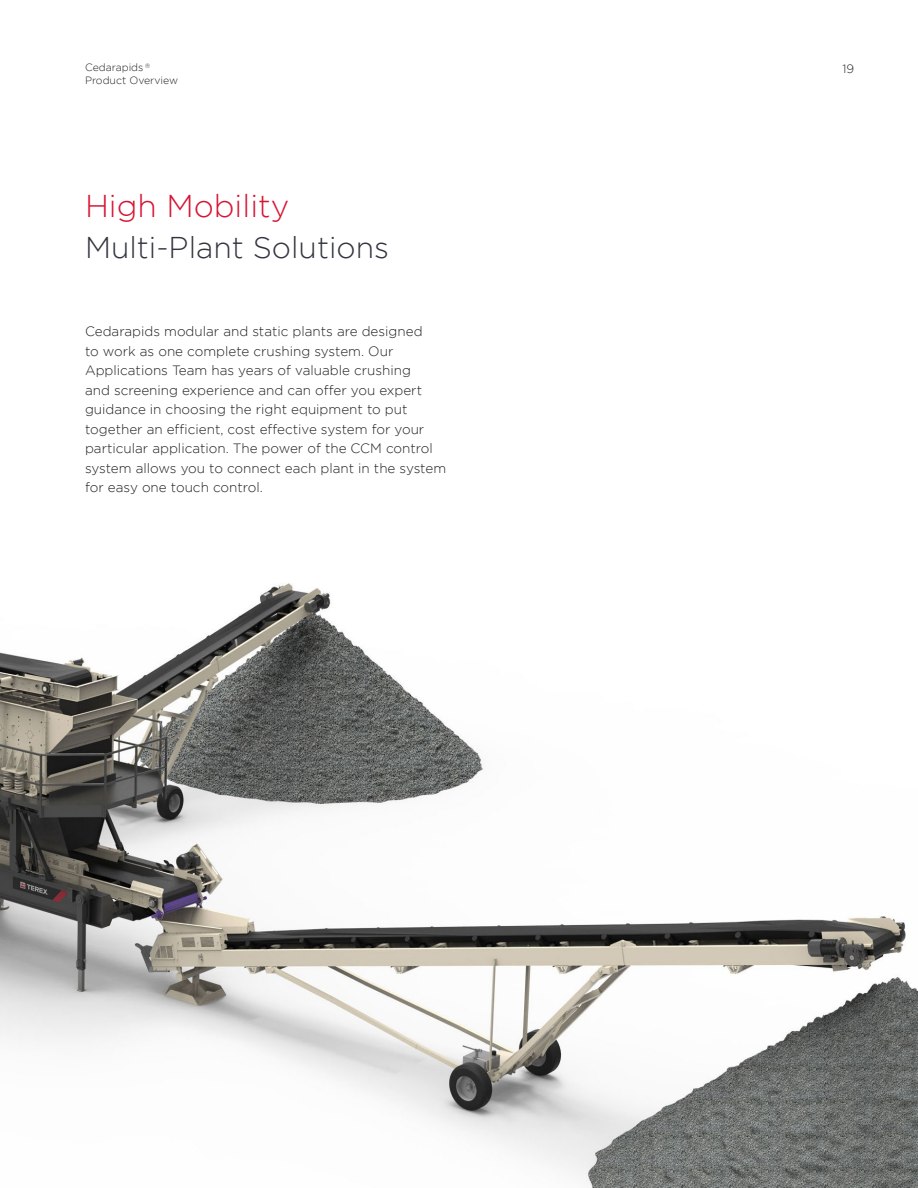
<style>
.page{position:relative;width:918px;height:1188px;background:#fff}
.page>*{position:absolute;margin:0;border:0;box-sizing:border-box;transform-origin:0 0}
.t1{font:300 31.5px "Gotham";color:#d71634}
.t2{font:300 30px "Gotham";color:#323640}
.t3{font:300 13.5px/19.5px "Gotham";color:#231f20}
.t4{font:300 12px "Gotham";color:#231f20}
.t5{font:300 10.5px "Gotham";color:#231f20}
.t6{font:300 6.15px "Gotham";color:#231f20}
</style>
<div class="page">
<img style="left:0;top:583px;width:918px;height:605px">
<p class="t6" style="left:145px;top:62px;width:7px">®</p>
<p class="t5" style="left:85px;top:75px;width:95px">Product Overview</p>
<p class="t5" style="left:85px;top:62px;width:60px">Cedarapids</p>
<p class="t4" style="left:842px;top:62px;width:13px">19</p>
<p class="t1" style="left:85px;top:188px;width:206px">High Mobility</p>
<p class="t2" style="left:85px;top:231px;width:305px">Multi-Plant Solutions</p>
<p class="t3" style="left:85px;top:322px;width:363px">Cedarapids modular and static plants are designed<br>to work as one complete crushing system. Our Applications Team has years of valuable crushing<br>and screening experience and can offer you expert guidance in choosing the right equipment to put together an efficient, cost effective system for your particular application. The power of the CCM control system allows you to connect each plant in the system for easy one touch control.</p>
</div>
